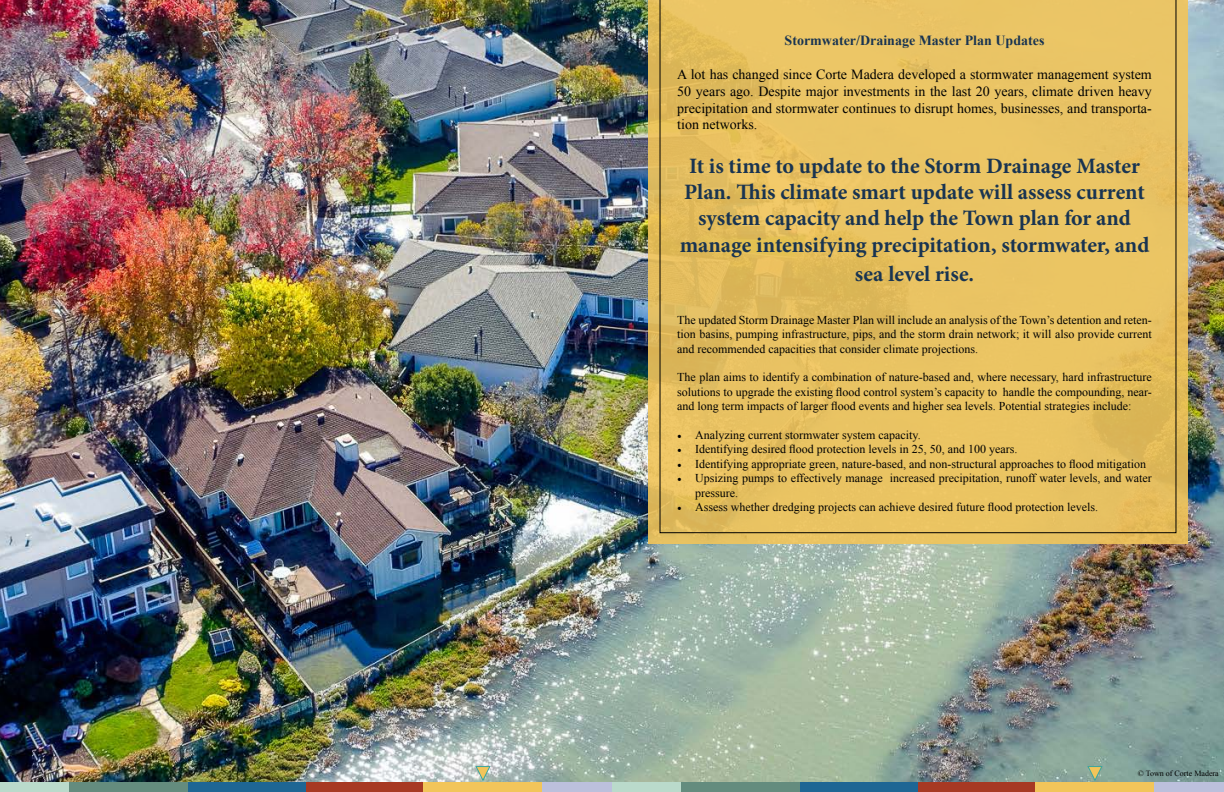
<style>
.page{position:relative;width:1224px;height:792px;background:#fff}
.page>*{position:absolute;margin:0;border:0;box-sizing:border-box;transform-origin:0 0}
.t1{font:700 185px "Times New Roman";color:#000}
.t2{font:700 22px/26.4px "Minion Pro";color:#193451;text-align:center}
.t3{font:14px/16.8px "Times New Roman";color:#000;text-align:justify}
.t4{font:700 14px "Times New Roman";color:#193451}
.t5{font:12px/14.4px "Times New Roman";color:#000;text-align:justify}
.t6{font:10px "Times New Roman";color:#000}
.t7{font:8px "Times New Roman";color:#000}
.s1{font-family:"Minion Pro"}
</style>
<div class="page">
<div style="left:306px;top:781px;width:118px;height:11px;background:#a73923"></div>
<div style="left:0;top:781px;width:69px;height:11px;background:#badacb"></div>
<div style="left:187px;top:781px;width:119px;height:11px;background:#1e6694"></div>
<div style="left:69px;top:781px;width:118px;height:11px;background:#648c7e"></div>
<div style="left:424px;top:781px;width:118px;height:11px;background:#f2c55a"></div>
<div style="left:542px;top:781px;width:70px;height:11px;background:#bcc0dc"></div>
<div style="left:918px;top:781px;width:118px;height:11px;background:#a73923"></div>
<div style="left:612px;top:781px;width:69px;height:11px;background:#badacb"></div>
<div style="left:799px;top:781px;width:119px;height:11px;background:#1e6694"></div>
<div style="left:681px;top:781px;width:118px;height:11px;background:#648c7e"></div>
<div style="left:1036px;top:781px;width:118px;height:11px;background:#f2c55a"></div>
<div style="left:1154px;top:781px;width:70px;height:11px;background:#bcc0dc"></div>
<img style="left:0;top:0;width:1224px;height:781px">
<svg style="left:648px;top:0;width:540px;height:544px;background:#d7b358"></svg>
<svg style="left:660px;top:0;width:516px;height:533px;background:#e6c060"></svg>
<svg style="left:1087px;top:766px;width:16px;height:16px"></svg>
<svg style="left:475px;top:766px;width:16px;height:16px"></svg>
<p class="t4" style="left:785px;top:31px;width:261px">Stormwater/Drainage Master Plan Updates</p>
<p class="t3" style="left:677px;top:66px;width:476px">A lot has changed since Corte Madera developed a stormwater management system 50 years ago. Despite major investments in the last 20 years, climate driven heavy precipitation and stormwater continues to disrupt homes, businesses, and transporta&shy;tion networks.</p>
<h2 class="t2" style="left:680px;top:152px;width:471px">It is time to update to the Storm Drainage Master Plan. This climate smart update will assess current system capacity and help the Town plan for and manage intensifying precipitation, stormwater, and</h2>
<h2 class="t2" style="left:855px;top:260px;width:121px">sea level rise.</h2>
<p class="t5" style="left:677px;top:312px;width:476px">The updated Storm Drainage Master Plan will include an analysis of the Town’s detention and reten&shy;tion basins, pumping infrastructure, pips, and the storm drain network; it will also provide current and recommended capacities that consider climate projections.</p>
<p class="t5" style="left:677px;top:370px;width:476px">The plan aims to identify a combination of nature-based and, where necessary, hard infrastructure solutions to upgrade the existing flood control system’s capacity to handle the compounding, near&shy;and long term impacts of larger flood events and higher sea levels. Potential strategies include:</p>
<p class="t5" style="left:677px;top:428px;width:245px"><span class="s1">•</span> Analyzing current stormwater system capacity.</p>
<p class="t5" style="left:677px;top:442px;width:342px"><span class="s1">•</span> Identifying desired flood protection levels in 25, 50, and 100 years.</p>
<p class="t5" style="left:677px;top:456px;width:470px"><span class="s1">•</span> Identifying appropriate green, nature-based, and non-structural approaches to flood mitigation</p>
<p class="t5" style="left:695px;top:471px;width:458px;text-indent:-18px"><span class="s1">•</span> Upsizing pumps to effectively manage increased precipitation, runoff water levels, and water pressure.</p>
<p class="t5" style="left:677px;top:500px;width:422px"><span class="s1">•</span> Assess whether dredging projects can achieve desired future flood protection levels.</p>
<h1 class="t1" style="left:582px;top:470px;width:639px;rotate:-38deg">DRAFT</h1>
<p class="t6" style="left:1200px;top:767px;width:16px">137</p>
<p class="t7" style="left:1138px;top:768px;width:82px">© Town of Corte Madera</p>
</div>
